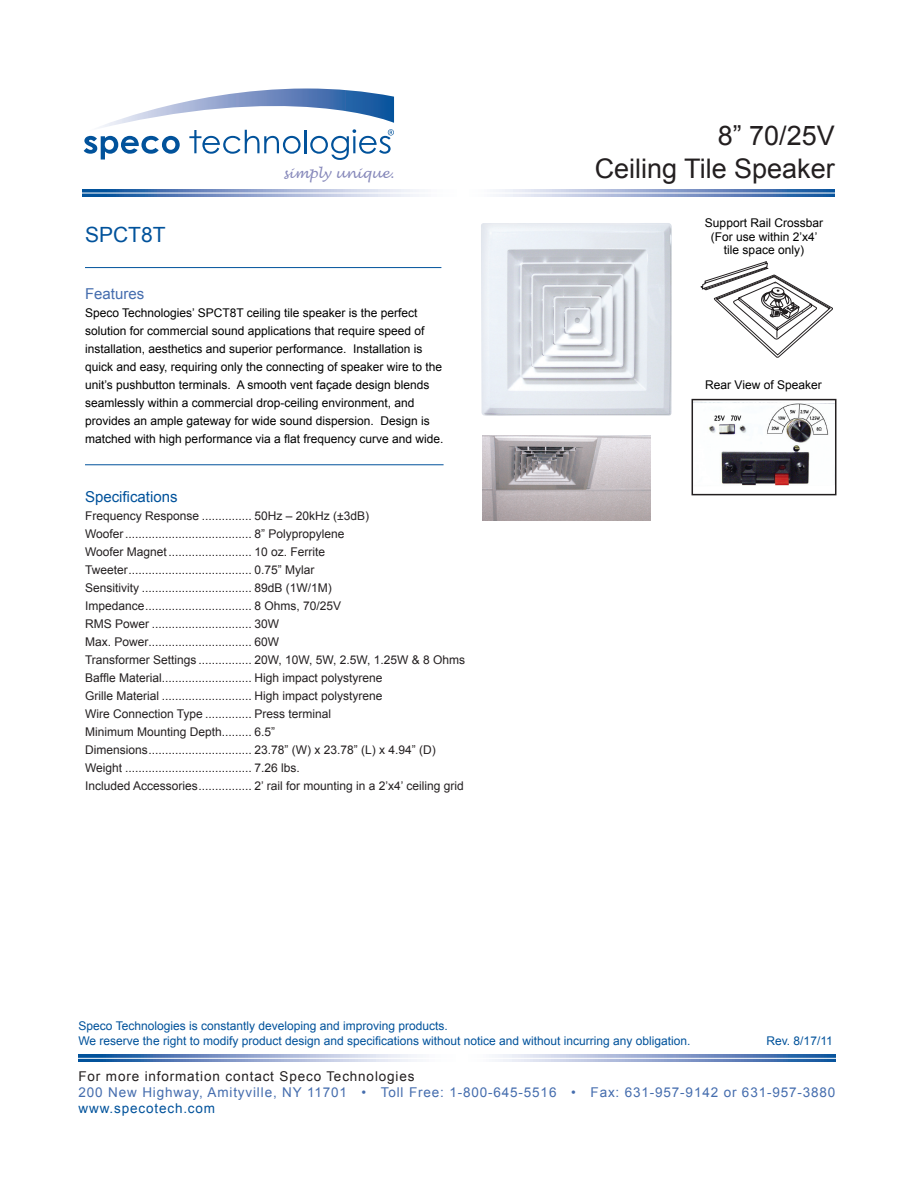
<style>
.page{position:relative;width:918px;height:1188px;background:#fff}
.page>*{position:absolute;margin:0;border:0;box-sizing:border-box;transform-origin:0 0}
.t1{font:27px "Arial";color:#231f20}
.model_number{font:21px "Arial";color:#01529b}
.t2{font:15px "Arial";color:#01529b}
.features_head{font:15px "Arial";color:#456dae}
.ADDRESS{font:13.5px "Arial";letter-spacing:.065em;color:#456dae}
.ADDRESS-2{font:13.5px "Arial";letter-spacing:.065em;color:#231f20}
.ADDRESS-3{font:13.5px "Arial";letter-spacing:.065em;color:#01529b}
.t3{font:italic 13.5px "Lucida Handwriting";color:#8688ba}
.t4{font:12px "Arial";color:#231f20}
.features_body{font:12px/18px "Arial";color:#000}
.DISCLAIMER{font:12px "Arial";color:#01529b}
</style>
<div class="page">
<svg style="left:84px;top:88px;width:310px;height:72px"></svg>
<svg style="left:83px;top:189px;width:751px;height:8px"></svg>
<hr style="left:62px;top:193px;width:778px;height:1px;background:#fff">
<hr style="left:85px;top:267px;width:356px;height:1px;background:#01529b">
<hr style="left:85px;top:464px;width:359px;height:1px;background:#01529b">
<svg style="left:78px;top:1055px;width:758px;height:7px;background:#96acd1"></svg>
<hr style="left:64px;top:1058px;width:854px;height:1px;background:#fff">
<img style="left:481px;top:223px;width:191px;height:193px">
<svg style="left:701px;top:261px;width:132px;height:96px"></svg>
<img style="left:695px;top:402px;width:138px;height:84px">
<div style="left:692px;top:399px;width:144px;height:96px;border:2px solid #231f20"></div>
<img style="left:483px;top:435px;width:167px;height:86px">
<p class="model_number" style="left:85px;top:221px;width:82px">SPCT8T</p>
<p class="t3" style="left:283px;top:165px;width:113px">simply unique.</p>
<p class="features_head" style="left:85px;top:284px;width:61px">Features</p>
<p class="features_body" style="left:85px;top:304px;width:360px">Speco Technologies’ SPCT8T ceiling tile speaker is the perfect solution for commercial sound applications that require speed of installation, aesthetics and superior performance. Installation is quick and easy, requiring only the connecting of speaker wire to the unit’s pushbutton terminals. A smooth vent façade design blends seamlessly within a commercial drop-ceiling environment, and provides an ample gateway for wide sound dispersion. Design is matched with high performance via a flat frequency curve and wide.</p>
<p class="t2" style="left:85px;top:487px;width:94px">Specifications</p>
<p class="t4" style="left:85px;top:508px;width:286px">Frequency Response ............... 50Hz – 20kHz (±3dB)</p>
<p class="t4" style="left:85px;top:526px;width:261px">Woofer...................................... 8” Polypropylene</p>
<p class="t4" style="left:85px;top:544px;width:242px">Woofer Magnet......................... 10 oz. Ferrite</p>
<p class="t4" style="left:85px;top:562px;width:231px">Tweeter..................................... 0.75” Mylar</p>
<p class="t4" style="left:85px;top:580px;width:248px">Sensitivity ................................. 89dB (1W/1M)</p>
<p class="t4" style="left:85px;top:598px;width:258px">Impedance................................ 8 Ohms, 70/25V</p>
<p class="t4" style="left:85px;top:616px;width:196px">RMS Power .............................. 30W</p>
<p class="t4" style="left:85px;top:634px;width:196px">Max. Power............................... 60W</p>
<p class="t4" style="left:85px;top:652px;width:382px">Transformer Settings ................ 20W, 10W, 5W, 2.5W, 1.25W &amp; 8 Ohms</p>
<p class="t4" style="left:85px;top:670px;width:299px">Baffle Material........................... High impact polystyrene</p>
<p class="t4" style="left:85px;top:688px;width:299px">Grille Material ........................... High impact polystyrene</p>
<p class="t4" style="left:85px;top:706px;width:248px">Wire Connection Type .............. Press terminal</p>
<p class="t4" style="left:85px;top:724px;width:192px">Minimum Mounting Depth......... 6.5”</p>
<p class="t4" style="left:85px;top:742px;width:352px">Dimensions............................... 23.78” (W) x 23.78” (L) x 4.94” (D)</p>
<p class="t4" style="left:85px;top:760px;width:216px">Weight ...................................... 7.26 lbs.</p>
<p class="t4" style="left:85px;top:778px;width:380px">Included Accessories................ 2’ rail for mounting in a 2’x4’ ceiling grid</p>
<p class="t1" style="left:718px;top:117px;width:119px">8” 70/25V</p>
<p class="t1" style="left:595px;top:150px;width:242px">Ceiling Tile Speaker</p>
<p class="features_body" style="left:705px;top:214px;width:120px">Support Rail Crossbar</p>
<p class="features_body" style="left:711px;top:228px;width:108px">(For use within 2’x4’</p>
<p class="features_body" style="left:724px;top:241px;width:82px">tile space only)</p>
<p class="features_body" style="left:705px;top:376px;width:118px">Rear View of Speaker</p>
<p class="DISCLAIMER" style="left:79px;top:1018px;width:371px">Speco Technologies is constantly developing and improving products.</p>
<p class="DISCLAIMER" style="left:79px;top:1033px;width:614px">We reserve the right to modify product design and specifications without notice and without incurring any obligation.</p>
<p class="DISCLAIMER" style="left:767px;top:1033px;width:68px">Rev. 8/17/11</p>
<p class="ADDRESS-2" style="left:79px;top:1067px;width:338px">For more information contact Speco Technologies</p>
<p class="ADDRESS" style="left:79px;top:1084px;width:758px">200 New Highway, Amityville, NY 11701 • Toll Free: 1-800-645-5516 • Fax: 631-957-9142 or 631-957-3880</p>
<p class="ADDRESS-3" style="left:79px;top:1100px;width:138px">www.specotech.com</p>
</div>
